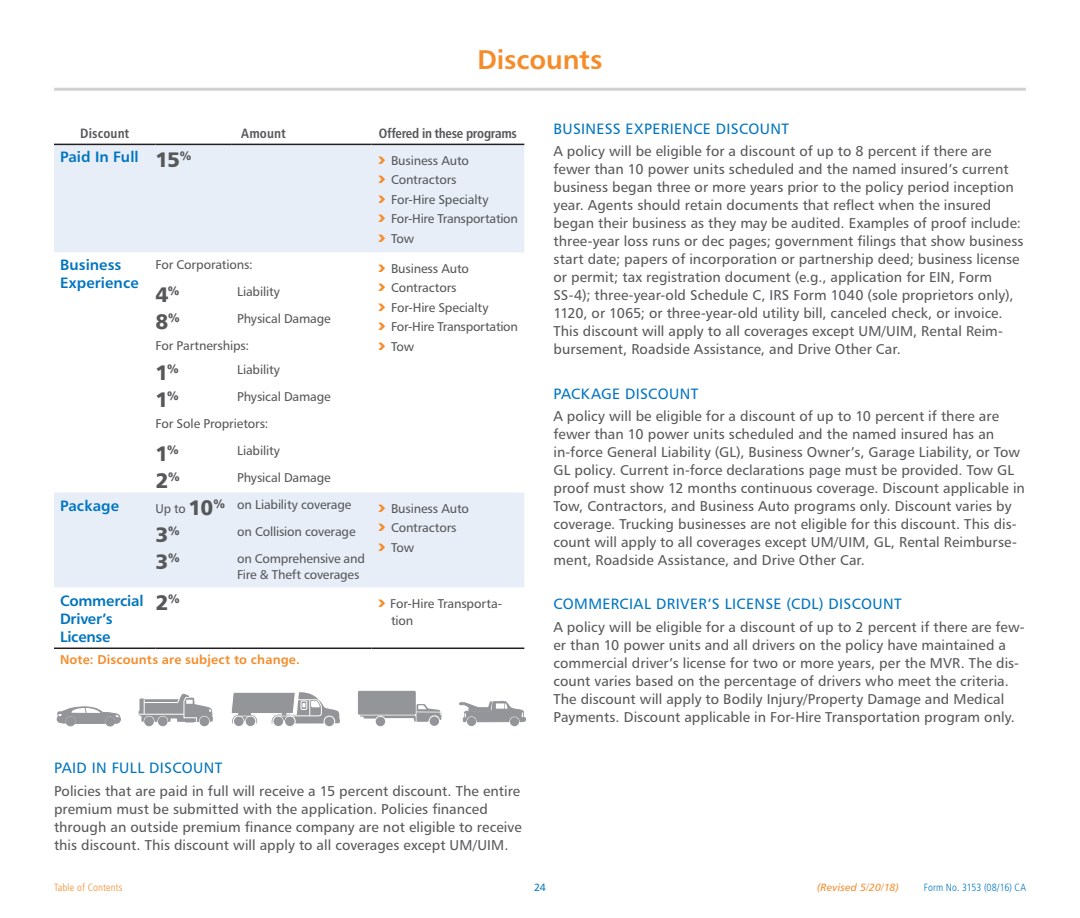
<style>
.page{position:relative;width:1080px;height:918px;background:#fff}
.page>*{position:absolute;margin:0;border:0;box-sizing:border-box;transform-origin:0 0}
.CENTERED_PAGE_HEADER{font:27px "Humanist 777 BT Bold B";letter-spacing:-.005em;color:#f68b29}
.Chart_-_percentage_n{font:21px "Humanist 777 BT Black B";color:#57585a}
.Body_-_Header{font:15px "Humanist 777 BT Roman B";letter-spacing:.025em;color:#0075bf}
.Chart_-_Black_Header{font:15px/18px "Humanist 777 BT Bold B";color:#0075bf}
.Body_-_Text{font:14.25px/18px "Humanist 777 BT Roman B";letter-spacing:.005em;color:#57585a}
.Chart_-_Header__Cent{font:13.5px "Humanist 777 BT Bold Condensed B";letter-spacing:-.015em;color:#57585a}
.Chart_-_Header__Cent-2{font:13.5px "Humanist 777 BT Bold Condensed B";letter-spacing:.01em;color:#57585a}
.Chart_-_Text{font:12.75px/16.5px "Humanist 777 BT Roman B";letter-spacing:-.015em;color:#57585a}
.Body_-_Call_Out_Text{font:12.75px "Humanist 777 BT Bold B";letter-spacing:.01em;color:#f68b29}
.Chart_-_percentage_n-2{font:12.75px "Humanist 777 BT Roman B";color:#57585a}
.t1{font:10.5px "Humanist 777 BT Light Condensed B";letter-spacing:.015em;color:#0075bf}
.Page_Numbers{font:10.5px "Humanist 777 BT Italic B";letter-spacing:.015em;color:#f68b29}
.t2{font:10.5px "Humanist 777 BT Light Condensed B";letter-spacing:.02em;color:#f68b29}
.t3{font:10.5px "Humanist 777 BT Roman B";color:#0075bf}
.s1{font-family:"Humanist 777 BT Bold B";font-size:18px;color:#f68b29}
.s2{font-family:"Humanist 777 BT Black B";font-size:21px}
</style>
<div class="page">
<div style="left:358px;top:691px;width:58px;height:24px;background:#939598;border-radius:2px"></div>
<div style="left:430px;top:716px;width:9px;height:10px;background:#939598;border-radius:50%"></div>
<div style="left:376px;top:717px;width:9px;height:9px;background:#939598;border-radius:50%"></div>
<svg style="left:360px;top:704px;width:81px;height:18px"></svg>
<svg style="left:57px;top:706px;width:64px;height:21px"></svg>
<svg style="left:459px;top:701px;width:67px;height:26px"></svg>
<svg style="left:231px;top:692px;width:109px;height:34px"></svg>
<div style="left:199px;top:716px;width:10px;height:10px;background:#939598;border-radius:50%"></div>
<div style="left:144px;top:716px;width:10px;height:10px;background:#939598;border-radius:50%"></div>
<div style="left:158px;top:716px;width:10px;height:10px;background:#939598;border-radius:50%"></div>
<svg style="left:139px;top:693px;width:74px;height:29px"></svg>
<svg style="left:54px;top:145px;width:470px;height:443px"></svg>
<hr style="left:54px;top:144px;width:102px;height:1px;background:#231f20">
<hr style="left:156px;top:144px;width:75px;height:1px;background:#231f20">
<hr style="left:231px;top:144px;width:141px;height:1px;background:#231f20">
<hr style="left:372px;top:144px;width:152px;height:1px;background:#231f20">
<hr style="left:54px;top:648px;width:102px;height:1px;background:#231f20">
<hr style="left:156px;top:648px;width:75px;height:1px;background:#231f20">
<hr style="left:231px;top:648px;width:141px;height:1px;background:#231f20">
<hr style="left:372px;top:648px;width:152px;height:1px;background:#231f20">
<hr style="left:54px;top:88px;width:972px;height:3px;background:#d1d2d4">
<p class="CENTERED_PAGE_HEADER" style="left:478px;top:43px;width:126px">Discounts</p>
<p class="Chart_-_Header__Cent-2" style="left:80px;top:125px;width:50px">Discount</p>
<p class="Chart_-_Header__Cent" style="left:241px;top:125px;width:46px">Amount</p>
<p class="Chart_-_Header__Cent" style="left:379px;top:125px;width:140px">Offered in these programs</p>
<p class="Chart_-_Black_Header" style="left:60px;top:148px;width:80px">Paid In Full</p>
<p class="Chart_-_percentage_n" style="left:156px;top:146px;width:37px">15<sup>%</sup></p>
<p class="Chart_-_Text" style="left:378px;top:152px;width:93px"><span class="s1">›</span> Business Auto</p>
<p class="Chart_-_Text" style="left:378px;top:171px;width:81px"><span class="s1">›</span> Contractors</p>
<p class="Chart_-_Text" style="left:378px;top:191px;width:112px"><span class="s1">›</span> For-Hire Specialty</p>
<p class="Chart_-_Text" style="left:378px;top:210px;width:142px"><span class="s1">›</span> For-Hire Transportation</p>
<p class="Chart_-_Text" style="left:378px;top:230px;width:38px"><span class="s1">›</span> Tow</p>
<p class="Chart_-_Black_Header" style="left:60px;top:256px;width:80px">Business<br>Experience</p>
<p class="Chart_-_Text" style="left:156px;top:256px;width:99px">For Corporations:</p>
<p class="Chart_-_Text" style="left:378px;top:260px;width:93px"><span class="s1">›</span> Business Auto</p>
<p class="Chart_-_Text" style="left:378px;top:279px;width:81px"><span class="s1">›</span> Contractors</p>
<p class="Chart_-_Text" style="left:378px;top:299px;width:112px"><span class="s1">›</span> For-Hire Specialty</p>
<p class="Chart_-_Text" style="left:378px;top:318px;width:142px"><span class="s1">›</span> For-Hire Transportation</p>
<p class="Chart_-_Text" style="left:378px;top:338px;width:38px"><span class="s1">›</span> Tow</p>
<p class="Chart_-_percentage_n" style="left:156px;top:281px;width:25px">4<sup>%</sup></p>
<p class="Chart_-_Text" style="left:237px;top:283px;width:44px">Liability</p>
<p class="Chart_-_percentage_n" style="left:156px;top:308px;width:26px">8<sup>%</sup></p>
<p class="Chart_-_Text" style="left:237px;top:310px;width:95px">Physical Damage</p>
<p class="Chart_-_Text" style="left:156px;top:337px;width:95px">For Partnerships:</p>
<p class="Chart_-_percentage_n" style="left:156px;top:360px;width:25px">1<sup>%</sup></p>
<p class="Chart_-_Text" style="left:237px;top:361px;width:44px">Liability</p>
<p class="Chart_-_percentage_n" style="left:156px;top:387px;width:25px">1<sup>%</sup></p>
<p class="Chart_-_Text" style="left:237px;top:388px;width:95px">Physical Damage</p>
<p class="Chart_-_Text" style="left:156px;top:415px;width:115px">For Sole Proprietors:</p>
<p class="Chart_-_percentage_n" style="left:156px;top:441px;width:25px">1<sup>%</sup></p>
<p class="Chart_-_Text" style="left:237px;top:442px;width:44px">Liability</p>
<p class="Chart_-_percentage_n" style="left:156px;top:468px;width:26px">2<sup>%</sup></p>
<p class="Chart_-_Text" style="left:237px;top:469px;width:95px">Physical Damage</p>
<p class="Chart_-_Black_Header" style="left:60px;top:496px;width:61px">Package</p>
<p class="Chart_-_percentage_n-2" style="left:156px;top:501px;width:71px">Up to <span class="s2">10</span><sup>%</sup></p>
<p class="Chart_-_Text" style="left:237px;top:496px;width:116px">on Liability coverage</p>
<p class="Chart_-_Text" style="left:378px;top:500px;width:93px"><span class="s1">›</span> Business Auto</p>
<p class="Chart_-_Text" style="left:378px;top:519px;width:81px"><span class="s1">›</span> Contractors</p>
<p class="Chart_-_Text" style="left:378px;top:539px;width:38px"><span class="s1">›</span> Tow</p>
<p class="Chart_-_percentage_n" style="left:156px;top:522px;width:26px">3<sup>%</sup></p>
<p class="Chart_-_Text" style="left:237px;top:523px;width:120px">on Collision coverage</p>
<p class="Chart_-_percentage_n" style="left:156px;top:549px;width:26px">3<sup>%</sup></p>
<p class="Chart_-_Text" style="left:237px;top:550px;width:129px">on Comprehensive and<br>Fire &amp; Theft coverages</p>
<p class="Chart_-_Black_Header" style="left:60px;top:591px;width:85px">Commercial<br>Driver’s<br>License</p>
<p class="Chart_-_percentage_n" style="left:156px;top:590px;width:26px">2<sup>%</sup></p>
<p class="Chart_-_Text" style="left:391px;top:595px;width:113px;line-height:17.2px;text-indent:-14px"><span class="s1">›</span> For-Hire Transporta&shy;tion</p>
<p class="Body_-_Call_Out_Text" style="left:60px;top:651px;width:241px">Note: Discounts are subject to change.</p>
<p class="Body_-_Header" style="left:54px;top:759px;width:170px">PAID IN FULL DISCOUNT</p>
<p class="Body_-_Text" style="left:54px;top:781px;width:469px">Policies that are paid in full will receive a 15 percent discount. The entire premium must be submitted with the application. Policies financed through an outside premium finance company are not eligible to receive this discount. This discount will apply to all coverages except UM/UIM.</p>
<p class="Body_-_Header" style="left:554px;top:119px;width:237px">BUSINESS EXPERIENCE DISCOUNT</p>
<p class="Body_-_Text" style="left:554px;top:142px;width:472px">A policy will be eligible for a discount of up to 8 percent if there are fewer than 10 power units scheduled and the named insured’s current business began three or more years prior to the policy period inception year. Agents should retain documents that reflect when the insured began their business as they may be audited. Examples of proof include: three-year loss runs or dec pages; government filings that show business start date; papers of incorporation or partnership deed; business license or permit; tax registration document (e.g., application for EIN, Form SS-4); three-year-old Schedule C, IRS Form 1040 (sole proprietors only), 1120, or 1065; or three-year-old utility bill, canceled check, or invoice.<br>This discount will apply to all coverages except UM/UIM, Rental Reim&shy;bursement, Roadside Assistance, and Drive Other Car.</p>
<p class="Body_-_Header" style="left:554px;top:384px;width:146px">PACKAGE DISCOUNT</p>
<p class="Body_-_Text" style="left:554px;top:407px;width:473px">A policy will be eligible for a discount of up to 10 percent if there are fewer than 10 power units scheduled and the named insured has an in-force General Liability (GL), Business Owner’s, Garage Liability, or Tow GL policy. Current in-force declarations page must be provided. Tow GL proof must show 12 months continuous coverage. Discount applicable in Tow, Contractors, and Business Auto programs only. Discount varies by coverage. Trucking businesses are not eligible for this discount. This dis&shy;count will apply to all coverages except UM/UIM, GL, Rental Reimburse&shy;ment, Roadside Assistance, and Drive Other Car.</p>
<p class="Body_-_Header" style="left:554px;top:595px;width:350px">COMMERCIAL DRIVER’S LICENSE (CDL) DISCOUNT</p>
<p class="Body_-_Text" style="left:554px;top:618px;width:473px">A policy will be eligible for a discount of up to 2 percent if there are few&shy;er than 10 power units and all drivers on the policy have maintained a commercial driver’s license for two or more years, per the MVR. The dis&shy;count varies based on the percentage of drivers who meet the criteria.<br>The discount will apply to Bodily Injury/Property Damage and Medical Payments. Discount applicable in For-Hire Transportation program only.</p>
<p class="t2" style="left:54px;top:881px;width:70px">Table of Contents</p>
<p class="t3" style="left:534px;top:881px;width:13px">24</p>
<p class="Page_Numbers" style="left:817px;top:881px;width:83px">(Revised 5/20/18)</p>
<p class="t1" style="left:924px;top:881px;width:104px">Form No. 3153 (08/16) CA</p>
</div>
